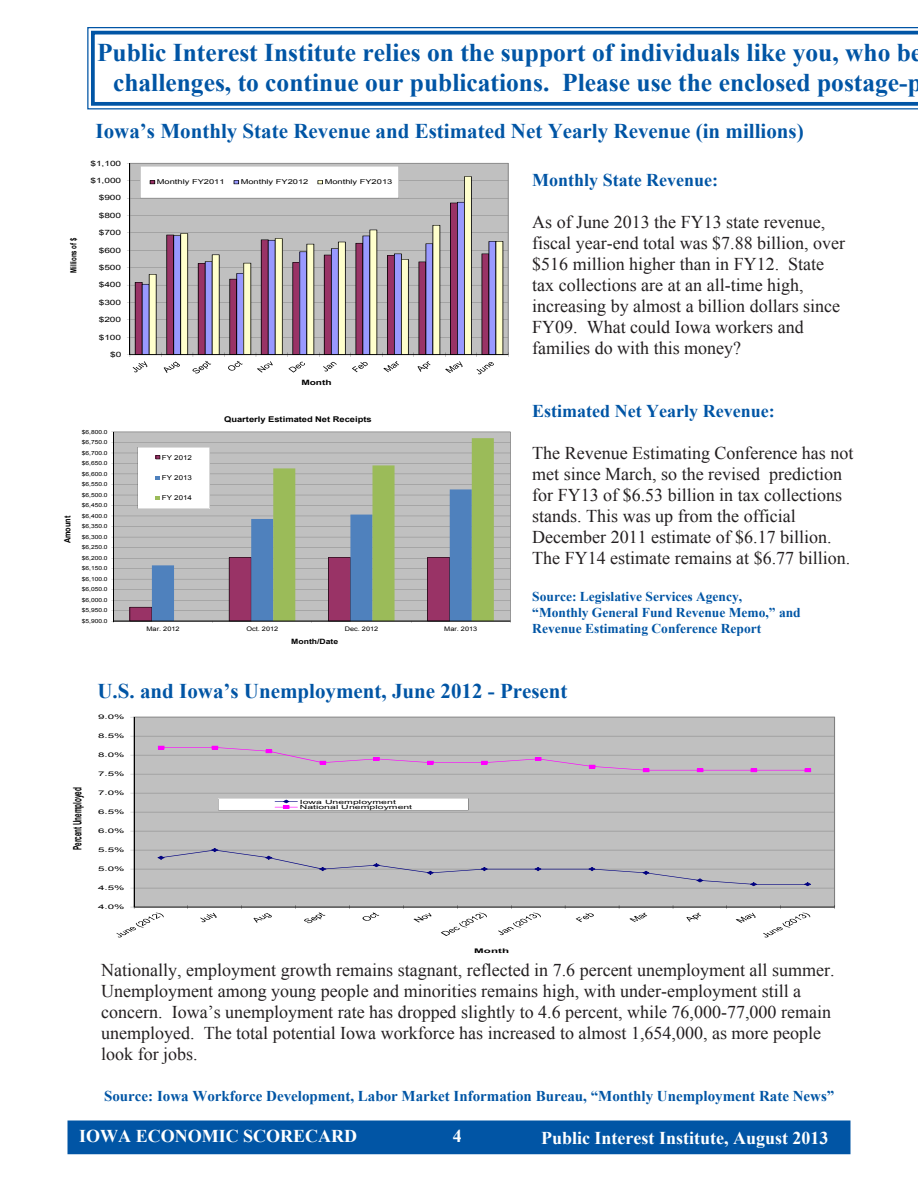
<style>
.page{position:relative;width:918px;height:1188px;background:#fff}
.page>*{position:absolute;margin:0;border:0;box-sizing:border-box;transform-origin:0 0}
.t1{font:700 25.5px/30.6px "Times New Roman";color:#0155a5;text-align:right}
.t2{font:700 21px "Times New Roman";color:#0155a5}
.t3{font:18px/21px "Times New Roman";color:#231f20}
.t4{font:700 18px "Times New Roman";color:#fff}
.t5{font:700 18px "Times New Roman";color:#0155a5}
.t6{font:700 15px "Times New Roman";color:#0155a5}
.t7{font:700 13.5px "Times New Roman";color:#0155a5}
.t8{font:700 11.55px "Arial";letter-spacing:-.005em;color:#000;scale:.55 1}
.t9{font:700 8.7px "Arial";color:#000;scale:.85 1}
.t10{font:700 8.4px "Arial";color:#000;scale:.72 1}
.t11{font:700 7.95px "Arial";color:#000;scale:1.18 1}
.t12{font:7.35px "Arial";color:#000;scale:1.39 1}
.t13{font:700 7.35px "Arial";color:#000;scale:1.18 1}
.t14{font:700 7.35px "Arial";color:#000;scale:1.39 1}
.t15{font:6.75px "Arial";letter-spacing:-.005em;color:#000;scale:1.39 1}
.t16{font:6.75px "Arial";letter-spacing:-.005em;color:#000;scale:1.18 1}
.t17{font:6.3px "Arial";letter-spacing:-.005em;color:#000;scale:1.83 1}
.t18{font:6.3px "Arial";letter-spacing:-.005em;color:#000;scale:1.18 1}
.t19{font:700 6.3px "Arial";letter-spacing:.005em;color:#000;scale:1.83 1}
.t20{font:5.7px/5.7px "Arial";color:#000;scale:1.83 1}
.t21{font:5.55px "Arial";letter-spacing:.005em;color:#000;scale:1.18 1}
</style>
<div class="page">
<div style="left:68px;top:1121px;width:782px;height:33px;background:#0155a5"></div>
<div style="left:68px;top:1120px;width:782px;height:34px;border:2px solid #0155a5"></div>
<svg style="left:133px;top:717px;width:702px;height:190px;background:#bdbdbd"></svg>
<hr style="left:134px;top:717px;width:1px;height:190px;background:#000">
<hr style="left:134px;top:907px;width:701px;height:1px;background:#000">
<svg style="left:157px;top:848px;width:654px;height:38px;background:#bababd"></svg>
<svg style="left:158px;top:746px;width:653px;height:26px;background:#c1b6c1"></svg>
<svg style="left:116px;top:905px;width:48px;height:32px"></svg>
<svg style="left:200px;top:913px;width:17px;height:9px"></svg>
<svg style="left:253px;top:913px;width:19px;height:10px"></svg>
<svg style="left:304px;top:912px;width:21px;height:11px"></svg>
<svg style="left:363px;top:912px;width:16px;height:9px"></svg>
<svg style="left:413px;top:913px;width:19px;height:9px"></svg>
<svg style="left:441px;top:905px;width:46px;height:31px"></svg>
<svg style="left:498px;top:905px;width:43px;height:30px"></svg>
<svg style="left:576px;top:913px;width:18px;height:9px"></svg>
<svg style="left:629px;top:913px;width:18px;height:9px"></svg>
<svg style="left:686px;top:913px;width:15px;height:9px"></svg>
<svg style="left:736px;top:913px;width:20px;height:10px"></svg>
<svg style="left:763px;top:905px;width:47px;height:32px"></svg>
<svg style="left:219px;top:799px;width:250px;height:11px"></svg>
<svg style="left:127px;top:163px;width:382px;height:211px"></svg>
<svg style="left:114px;top:432px;width:397px;height:189px;background:#bbb"></svg>
<hr style="left:113px;top:432px;width:1px;height:189px;background:#000">
<hr style="left:113px;top:621px;width:397px;height:1px;background:#000">
<svg style="left:130px;top:438px;width:364px;height:185px;background:#aaafaa"></svg>
<svg style="left:87px;top:27px;width:831px;height:83px"></svg>
<svg style="left:91px;top:31px;width:827px;height:75px"></svg>
<p class="t1" style="left:97px;top:36px;width:827px">Public Interest Institute relies on the support of individuals like you, who be challenges, to continue our publications. Please use the enclosed postage-p</p>
<p class="t2" style="left:96px;top:117px;width:710px">Iowa’s Monthly State Revenue and Estimated Net Yearly Revenue (in millions)</p>
<p class="t12" style="left:90px;top:158px;width:24px">$1,100</p>
<p class="t12" style="left:90px;top:176px;width:24px">$1,000</p>
<p class="t12" style="left:99px;top:193px;width:18px">$900</p>
<p class="t12" style="left:99px;top:210px;width:18px">$800</p>
<p class="t10" style="left:68px;top:273px;width:50px;rotate:-90deg">Millions of $</p>
<p class="t12" style="left:99px;top:228px;width:18px">$700</p>
<p class="t12" style="left:99px;top:245px;width:18px">$600</p>
<p class="t12" style="left:99px;top:263px;width:18px">$500</p>
<p class="t12" style="left:99px;top:280px;width:18px">$400</p>
<p class="t12" style="left:99px;top:297px;width:18px">$300</p>
<p class="t12" style="left:99px;top:315px;width:18px">$200</p>
<p class="t12" style="left:99px;top:332px;width:18px">$100</p>
<p class="t12" style="left:110px;top:350px;width:10px">$0</p>
<p class="t21" style="left:82px;top:428px;width:23px">$6,800.0</p>
<p class="t21" style="left:82px;top:439px;width:23px">$6,750.0</p>
<p class="t21" style="left:82px;top:449px;width:23px">$6,700.0</p>
<p class="t21" style="left:82px;top:460px;width:23px">$6,650.0</p>
<p class="t21" style="left:82px;top:470px;width:23px">$6,600.0</p>
<p class="t21" style="left:82px;top:481px;width:23px">$6,550.0</p>
<p class="t21" style="left:82px;top:491px;width:23px">$6,500.0</p>
<p class="t9" style="left:62px;top:543px;width:34px;rotate:-90deg">Amount</p>
<p class="t21" style="left:82px;top:502px;width:23px">$6,450.0</p>
<p class="t21" style="left:82px;top:512px;width:23px">$6,400.0</p>
<p class="t21" style="left:82px;top:523px;width:23px">$6,350.0</p>
<p class="t21" style="left:82px;top:533px;width:23px">$6,300.0</p>
<p class="t21" style="left:82px;top:544px;width:23px">$6,250.0</p>
<p class="t21" style="left:82px;top:554px;width:23px">$6,200.0</p>
<p class="t21" style="left:82px;top:565px;width:23px">$6,150.0</p>
<p class="t21" style="left:82px;top:575px;width:23px">$6,100.0</p>
<p class="t21" style="left:82px;top:586px;width:23px">$6,050.0</p>
<p class="t21" style="left:82px;top:596px;width:23px">$6,000.0</p>
<p class="t21" style="left:82px;top:607px;width:23px">$5,950.0</p>
<p class="t21" style="left:82px;top:617px;width:23px">$5,900.0</p>
<p class="t15" style="left:157px;top:178px;width:50px">Monthly FY2011</p>
<p class="t15" style="left:241px;top:178px;width:50px">Monthly FY2012</p>
<p class="t15" style="left:325px;top:178px;width:50px">Monthly FY2013</p>
<p class="t14" style="left:301px;top:378px;width:23px">Month</p>
<p class="t16" style="left:162px;top:453px;width:27px">FY 2012</p>
<p class="t16" style="left:162px;top:473px;width:27px">FY 2013</p>
<p class="t16" style="left:162px;top:494px;width:27px">FY 2014</p>
<p class="t11" style="left:224px;top:414px;width:127px">Quarterly Estimated Net Receipts</p>
<p class="t18" style="left:147px;top:624px;width:29px">Mar. 2012</p>
<p class="t18" style="left:246px;top:624px;width:28px">Oct. 2012</p>
<p class="t18" style="left:345px;top:624px;width:30px">Dec. 2012</p>
<p class="t18" style="left:444px;top:624px;width:30px">Mar. 2013</p>
<p class="t13" style="left:291px;top:637px;width:41px">Month/Date</p>
<p class="t5" style="left:532px;top:167px;width:187px">Monthly State Revenue:</p>
<p class="t3" style="left:532px;top:211px;width:314px">As of June 2013 the FY13 state revenue, fiscal year-end total was $7.88 billion, over $516 million higher than in FY12. State tax collections are at an all-time high, increasing by almost a billion dollars since FY09. What could Iowa workers and families do with this money?</p>
<p class="t5" style="left:532px;top:398px;width:244px">Estimated Net Yearly Revenue:</p>
<p class="t3" style="left:532px;top:442px;width:323px">The Revenue Estimating Conference has not met since March, so the revised prediction for FY13 of $6.53 billion in tax collections stands. This was up from the official December 2011 estimate of $6.17 billion.<br>The FY14 estimate remains at $6.77 billion.</p>
<p class="t7" style="left:532px;top:587px;width:211px">Source: Legislative Services Agency,</p>
<p class="t7" style="left:532px;top:603px;width:270px">“Monthly General Fund Revenue Memo,” and</p>
<p class="t7" style="left:532px;top:619px;width:231px">Revenue Estimating Conference Report</p>
<p class="t2" style="left:98px;top:677px;width:472px">U.S. and Iowa’s Unemployment, June 2012 - Present</p>
<p class="t17" style="left:98px;top:713px;width:16px">9.0%</p>
<p class="t17" style="left:98px;top:732px;width:16px">8.5%</p>
<p class="t17" style="left:98px;top:751px;width:16px">8.0%</p>
<p class="t8" style="left:70px;top:850px;width:115px;rotate:-90deg">Percent Unemployed</p>
<p class="t17" style="left:98px;top:770px;width:16px">7.5%</p>
<p class="t17" style="left:98px;top:789px;width:16px">7.0%</p>
<p class="t17" style="left:98px;top:808px;width:16px">6.5%</p>
<p class="t17" style="left:98px;top:827px;width:16px">6.0%</p>
<p class="t17" style="left:98px;top:846px;width:16px">5.5%</p>
<p class="t17" style="left:98px;top:865px;width:16px">5.0%</p>
<p class="t17" style="left:98px;top:884px;width:16px">4.5%</p>
<p class="t17" style="left:98px;top:903px;width:16px">4.0%</p>
<p class="t20" style="left:300px;top:799px;width:63px">Iowa Unemployment<br>National Unemployment</p>
<p class="t19" style="left:474px;top:947px;width:21px">Month</p>
<p class="t3" style="left:101px;top:959px;width:735px">Nationally, employment growth remains stagnant, reflected in 7.6 percent unemployment all summer.<br>Unemployment among young people and minorities remains high, with under-employment still a concern. Iowa’s unemployment rate has dropped slightly to 4.6 percent, while 76,000-77,000 remain unemployed. The total potential Iowa workforce has increased to almost 1,654,000, as more people look for jobs.</p>
<p class="t6" style="left:104px;top:1085px;width:732px">Source: Iowa Workforce Development, Labor Market Information Bureau, “Monthly Unemployment Rate News”</p>
<p class="t4" style="left:79px;top:1123px;width:279px">Iowa Economic Scorecard</p>
<p class="t4" style="left:541px;top:1126px;width:289px">Public Interest Institute, August 2013</p>
</div>
